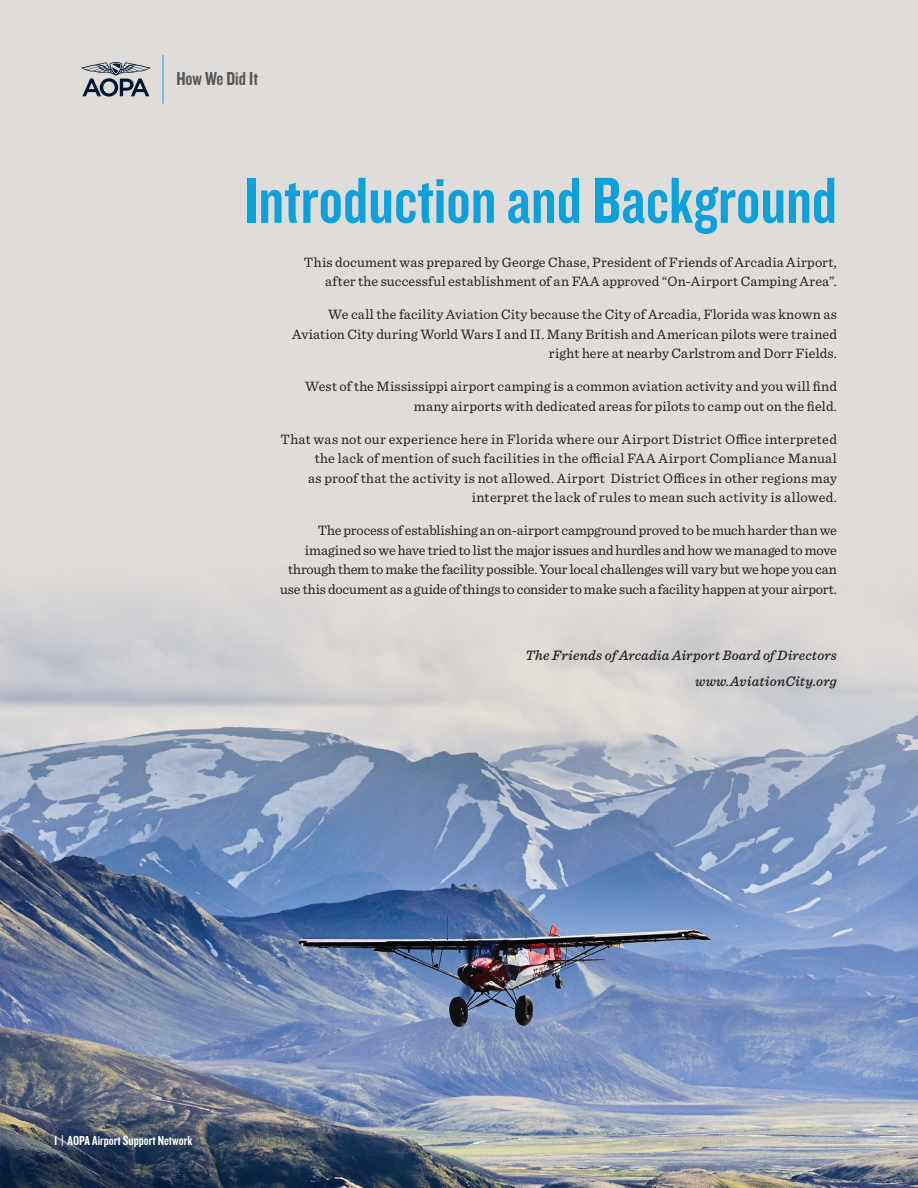
<style>
.page{position:relative;width:918px;height:1188px;background:#e0dcd9}
.page>*{position:absolute;margin:0;border:0;box-sizing:border-box;transform-origin:0 0}
.Section_Header{font:67.5px "Knockout 49 Liteweight";color:#0ca0dc}
.t1{font:19.5px "Knockout 49 Liteweight";color:#545759}
.BODY_COPY{font:14.25px/19.5px "Sentinel";letter-spacing:.01em;color:#231f20;text-align:right}
.BODY_COPY-2{font:14.25px/19.5px "Sentinel";letter-spacing:-.01em;color:#231f20;text-align:right}
.BODY_COPY-3{font:italic 500 14.25px "Sentinel";letter-spacing:.015em;color:#231f20}
.t2{font:13.5px "Knockout 49 Liteweight";color:#fff}
</style>
<div class="page">
<img style="left:0;top:596px;width:918px;height:592px">
<svg style="left:81px;top:62px;width:70px;height:35px"></svg>
<hr style="left:163px;top:55px;width:1px;height:49px;background:#0ca0dc">
<p class="t1" style="left:176px;top:66px;width:83px">How We Did It</p>
<p class="Section_Header" style="left:244px;top:158px;width:594px">Introduction and Background</p>
<p class="BODY_COPY" style="left:304px;top:251px;width:535px">This document was prepared by George Chase, President of Friends of Arcadia Airport, after the successful establishment of an FAA approved “On-Airport Camping Area”.</p>
<p class="BODY_COPY" style="left:292px;top:304px;width:546px">We call the facility Aviation City because the City of Arcadia, Florida was known as<br>Aviation City during World Wars I and II. Many British and American pilots were trained right here at nearby Carlstrom and Dorr Fields.</p>
<p class="BODY_COPY" style="left:305px;top:376px;width:533px">West of the Mississippi airport camping is a common aviation activity and you will find many airports with dedicated areas for pilots to camp out on the field.</p>
<p class="BODY_COPY" style="left:280px;top:428px;width:558px">That was not our experience here in Florida where our Airport District Office interpreted the lack of mention of such facilities in the official FAA Airport Compliance Manual<br>as proof that the activity is not allowed. Airport District Offices in other regions may interpret the lack of rules to mean such activity is allowed.</p>
<p class="BODY_COPY-2" style="left:280px;top:520px;width:558px">The process of establishing an on-airport campground proved to be much harder than we imagined so we have tried to list the major issues and hurdles and how we managed to move through them to make the facility possible. Your local challenges will vary but we hope you can use this document as a guide of things to consider to make such a facility happen at your airport.</p>
<p class="t2" style="left:54px;top:1132px;width:140px">1 | AOPA Airport Support Network</p>
<p class="BODY_COPY-3" style="left:525px;top:644px;width:313px">The Friends of Arcadia Airport Board of Directors</p>
<p class="BODY_COPY-3" style="left:695px;top:670px;width:143px">www.AviationCity.org</p>
</div>
